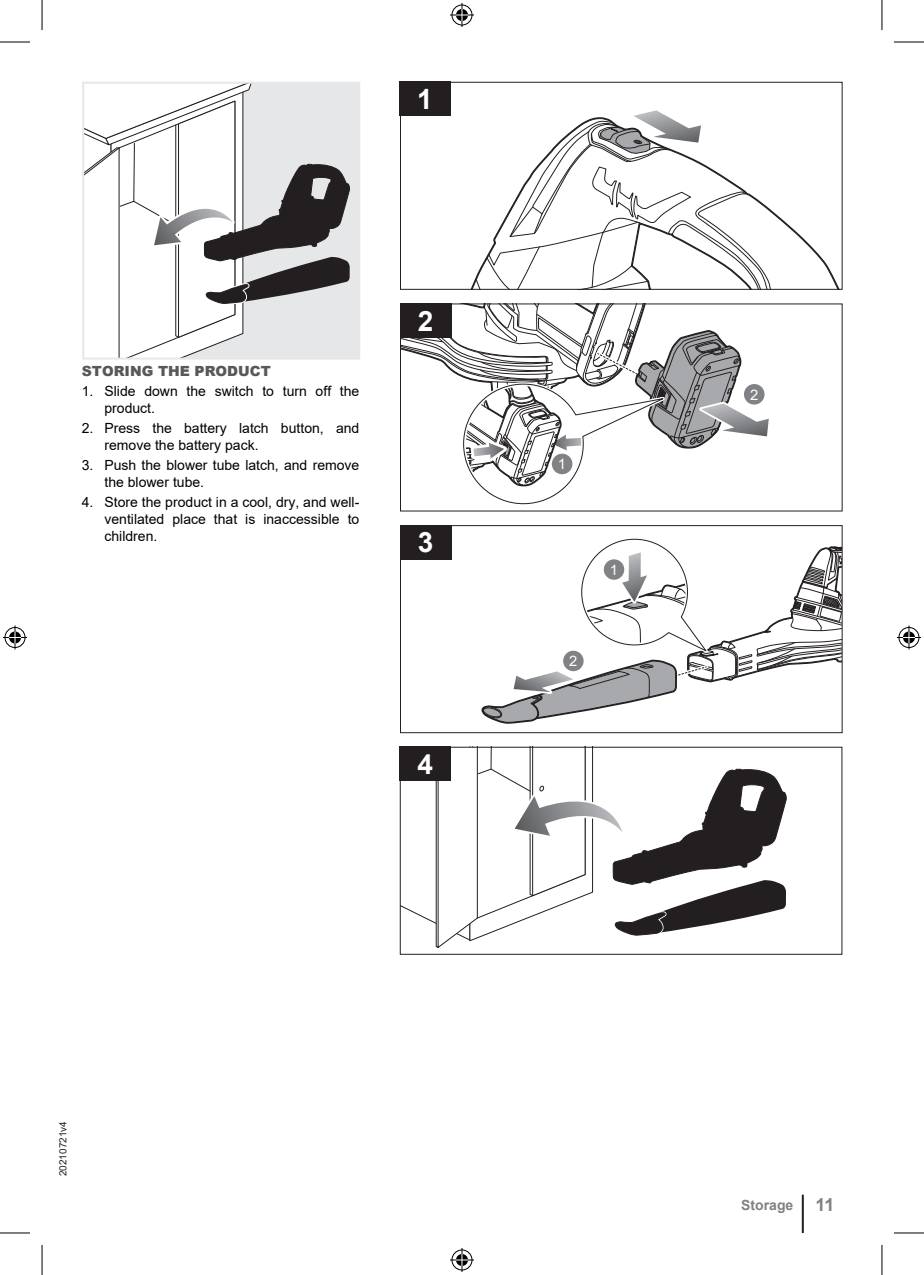
<style>
.page{position:relative;width:924px;height:1275px;background:#fff}
.page>*{position:absolute;margin:0;border:0;box-sizing:border-box;transform-origin:0 0}
.Step_number{font:700 28px "Arial";color:#fff}
.t1{font:14.4px "Arial";color:#fff}
.t2{font:14px/16.8px "Arial";color:#000}
.Title_Header{font:900 14px "Arial";color:#57585a}
.t3{font:700 14px "Arial";color:#808285}
.t4{font:10px "Arial";color:#231f20}
.s1{font-size:18px}
</style>
<div class="page">
<div style="left:83px;top:83px;width:276px;height:275px;background:#e6e7e9"></div>
<svg style="left:85px;top:85px;width:265px;height:271px"></svg>
<div style="left:82px;top:82px;width:278px;height:277px;border:2px solid #e6e7e9"></div>
<svg style="left:475px;top:110px;width:364px;height:178px"></svg>
<div style="left:400px;top:82px;width:442px;height:208px;border:1px solid #231f20"></div>
<svg style="left:402px;top:305px;width:367px;height:200px"></svg>
<div style="left:400px;top:303px;width:51px;height:34px;background:#231f20"></div>
<svg style="left:481px;top:538px;width:359px;height:186px"></svg>
<div style="left:400px;top:525px;width:442px;height:208px;border:1px solid #231f20"></div>
<svg style="left:401px;top:748px;width:386px;height:200px"></svg>
<div style="left:399px;top:746px;width:443px;height:208px;border:1px solid #231f20"></div>
<div style="left:400px;top:525px;width:51px;height:34px;background:#231f20"></div>
<div style="left:399px;top:747px;width:51px;height:34px;background:#231f20"></div>
<div style="left:399px;top:82px;width:51px;height:34px;background:#231f20"></div>
<hr style="left:801px;top:1194px;width:2px;height:39px;background:#231f20">
<hr style="left:0;top:42px;width:30px;height:1px;background:#000">
<hr style="left:893px;top:42px;width:30px;height:1px;background:#000">
<hr style="left:0;top:1232px;width:30px;height:1px;background:#000">
<hr style="left:893px;top:1232px;width:30px;height:1px;background:#000">
<hr style="left:42px;top:0;width:1px;height:30px;background:#000">
<hr style="left:42px;top:1245px;width:1px;height:30px;background:#000">
<hr style="left:881px;top:0;width:1px;height:30px;background:#000">
<hr style="left:881px;top:1245px;width:1px;height:30px;background:#000">
<svg style="left:450px;top:3px;width:24px;height:24px"></svg>
<svg style="left:450px;top:1248px;width:24px;height:24px"></svg>
<svg style="left:3px;top:625px;width:24px;height:24px"></svg>
<svg style="left:897px;top:625px;width:23px;height:24px"></svg>
<p class="Step_number" style="left:417px;top:79px;width:17px">1</p>
<p class="Title_Header" style="left:82px;top:361px;width:190px">STORING THE PRODUCT</p>
<p class="t2" style="left:104px;top:383px;width:256px;text-indent:-23px">1. Slide down the switch to turn off the product.</p>
<p class="t2" style="left:104px;top:420px;width:256px;text-indent:-23px">2. Press the battery latch button, and remove the battery pack.</p>
<p class="t2" style="left:104px;top:457px;width:256px;text-indent:-23px">3. Push the blower tube latch, and remove the blower tube.</p>
<p class="t2" style="left:104px;top:494px;width:256px;text-align:justify;text-indent:-23px">4. Store the product in a cool, dry, and well&shy;ventilated place that is inaccessible to children.</p>
<p class="Step_number" style="left:417px;top:301px;width:17px">2</p>
<p class="Step_number" style="left:417px;top:523px;width:17px">3</p>
<p class="Step_number" style="left:417px;top:744px;width:17px">4</p>
<p class="t1" style="left:557px;top:454px;width:10px">1</p>
<p class="t1" style="left:569px;top:651px;width:10px">2</p>
<p class="t1" style="left:609px;top:560px;width:10px">1</p>
<p class="t1" style="left:749px;top:385px;width:10px">2</p>
<p class="t4" style="left:56px;top:1176px;width:57px;rotate:-90deg">20210721v4</p>
<p class="t3" style="left:740px;top:1195px;width:95px">Storage <span class="s1">11</span></p>
</div>
